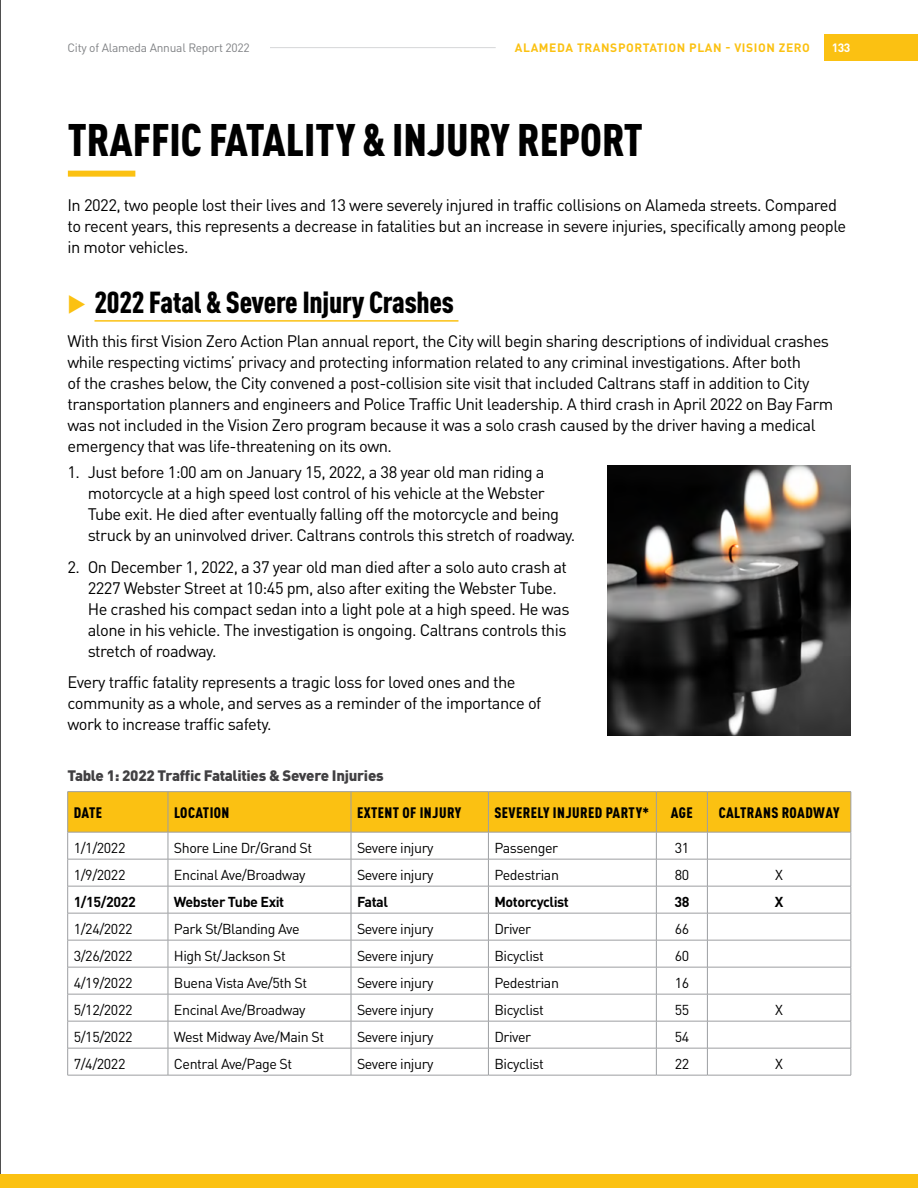
<style>
.page{position:relative;width:918px;height:1188px;background:#fff}
.page>*{position:absolute;margin:0;border:0;box-sizing:border-box;transform-origin:0 0}
.t1{font:900 condensed 45px "DINOT";color:#000}
.t2{font:900 condensed 30px "DINOT";letter-spacing:-.01em;color:#000}
.t3{font:16.5px/21px "DINOT";letter-spacing:-.03em;color:#000}
.t4{font:900 condensed 15px "DINOT";letter-spacing:.03em;color:#000}
.t5{font:900 15px "DINOT";letter-spacing:-.02em;color:#414042}
.t6{font:14.25px "DINOT";letter-spacing:-.03em;color:#000}
.t7{font:700 14.25px "DINOT";letter-spacing:-.03em;color:#000}
.t8{font:700 12px "DINOT";letter-spacing:.05em;color:#fbc112}
.t9{font:12px "DINOT";letter-spacing:-.02em;color:#808285}
.t10{font:700 12px "DINOT";color:#fff}
.s1{font-family:"Proxima Nova";font-stretch:normal;color:#fbc112}
</style>
<div class="page">
<hr style="left:0;top:0;width:1px;height:1188px;background:#000">
<div style="left:824px;top:34px;width:94px;height:27px;background:#fbc112"></div>
<hr style="left:270px;top:47px;width:226px;height:1px;background:#d5d7d8">
<div style="left:0;top:1174px;width:918px;height:14px;background:#fbc112"></div>
<hr style="left:94px;top:320px;width:364px;height:2px;background:#fbc112">
<div style="left:68px;top:171px;width:67px;height:6px;background:#fbc112"></div>
<hr style="left:68px;top:791px;width:100px;height:1px;background:#9d9fa2">
<hr style="left:168px;top:791px;width:183px;height:1px;background:#9d9fa2">
<hr style="left:351px;top:791px;width:137px;height:1px;background:#9d9fa2">
<hr style="left:488px;top:791px;width:168px;height:1px;background:#9d9fa2">
<hr style="left:656px;top:791px;width:51px;height:1px;background:#9d9fa2">
<hr style="left:707px;top:791px;width:144px;height:1px;background:#9d9fa2">
<svg style="left:67px;top:792px;width:785px;height:283px"></svg>
<hr style="left:68px;top:1075px;width:100px;height:1px;background:#9d9fa2">
<hr style="left:168px;top:1075px;width:183px;height:1px;background:#9d9fa2">
<hr style="left:351px;top:1075px;width:137px;height:1px;background:#9d9fa2">
<hr style="left:488px;top:1075px;width:168px;height:1px;background:#9d9fa2">
<hr style="left:656px;top:1075px;width:51px;height:1px;background:#9d9fa2">
<hr style="left:707px;top:1075px;width:144px;height:1px;background:#9d9fa2">
<img style="left:608px;top:466px;width:242px;height:270px">
<p class="t9" style="left:68px;top:40px;width:184px">City of Alameda Annual Report 2022</p>
<p class="t8" style="left:515px;top:40px;width:297px">ALAMEDA TRANSPORTATION PLAN - VISION ZERO</p>
<p class="t10" style="left:832px;top:40px;width:20px">133</p>
<h1 class="t1" style="left:68px;top:112px;width:577px">TRAFFIC FATALITY &amp; INJURY REPORT</h1>
<p class="t3" style="left:68px;top:194px;width:780px">In 2022, two people lost their lives and 13 were severely injured in traffic collisions on Alameda streets. Compared to recent years, this represents a decrease in fatalities but an increase in severe injuries, specifically among people in motor vehicles.</p>
<h2 class="t2" style="left:67px;top:284px;width:388px"><span class="s1">⊲</span> 2022 Fatal &amp; Severe Injury Crashes</h2>
<p class="t3" style="left:68px;top:330px;width:767px">With this first Vision Zero Action Plan annual report, the City will begin sharing descriptions of individual crashes while respecting victims’ privacy and protecting information related to any criminal investigations. After both<br>of the crashes below, the City convened a post-collision site visit that included Caltrans staff in addition to City transportation planners and engineers and Police Traffic Unit leadership. A third crash in April 2022 on Bay Farm was not included in the Vision Zero program because it was a solo crash caused by the driver having a medical emergency that was life-threatening on its own.</p>
<p class="t3" style="left:88px;top:462px;width:489px;text-indent:-20px">1. Just before 1:00 am on January 15, 2022, a 38 year old man riding a motorcycle at a high speed lost control of his vehicle at the Webster Tube exit. He died after eventually falling off the motorcycle and being struck by an uninvolved driver. Caltrans controls this stretch of roadway.</p>
<p class="t3" style="left:88px;top:556px;width:483px;text-indent:-20px">2. On December 1, 2022, a 37 year old man died after a solo auto crash at 2227 Webster Street at 10:45 pm, also after exiting the Webster Tube.<br>He crashed his compact sedan into a light pole at a high speed. He was alone in his vehicle. The investigation is ongoing. Caltrans controls this stretch of roadway.</p>
<p class="t3" style="left:68px;top:672px;width:476px">Every traffic fatality represents a tragic loss for loved ones and the community as a whole, and serves as a reminder of the importance of work to increase traffic safety.</p>
<p class="t5" style="left:68px;top:765px;width:318px">Table 1: 2022 Traffic Fatalities &amp; Severe Injuries</p>
<p class="t4" style="left:74px;top:803px;width:30px">DATE</p>
<p class="t4" style="left:174px;top:803px;width:57px">LOCATION</p>
<p class="t4" style="left:357px;top:803px;width:106px">EXTENT OF INJURY</p>
<p class="t4" style="left:495px;top:803px;width:156px">SEVERELY INJURED PARTY*</p>
<p class="t4" style="left:671px;top:803px;width:23px">AGE</p>
<p class="t4" style="left:719px;top:803px;width:122px">CALTRANS ROADWAY</p>
<p class="t6" style="left:74px;top:839px;width:53px">1/1/2022</p>
<p class="t6" style="left:174px;top:839px;width:140px">Shore Line Dr/Grand St</p>
<p class="t6" style="left:357px;top:839px;width:78px">Severe injury</p>
<p class="t6" style="left:494px;top:839px;width:65px">Passenger</p>
<p class="t6" style="left:675px;top:839px;width:16px">31</p>
<p class="t6" style="left:74px;top:866px;width:53px">1/9/2022</p>
<p class="t6" style="left:174px;top:866px;width:133px">Encinal Ave/Broadway</p>
<p class="t6" style="left:357px;top:866px;width:78px">Severe injury</p>
<p class="t6" style="left:494px;top:866px;width:66px">Pedestrian</p>
<p class="t6" style="left:675px;top:866px;width:16px">80</p>
<p class="t6" style="left:775px;top:866px;width:9px">X</p>
<p class="t7" style="left:74px;top:893px;width:64px">1/15/2022</p>
<p class="t7" style="left:174px;top:893px;width:112px">Webster Tube Exit</p>
<p class="t7" style="left:357px;top:893px;width:33px">Fatal</p>
<p class="t7" style="left:494px;top:893px;width:76px">Motorcyclist</p>
<p class="t7" style="left:674px;top:893px;width:17px">38</p>
<p class="t7" style="left:775px;top:893px;width:10px">X</p>
<p class="t6" style="left:74px;top:920px;width:60px">1/24/2022</p>
<p class="t6" style="left:174px;top:920px;width:127px">Park St/Blanding Ave</p>
<p class="t6" style="left:357px;top:920px;width:78px">Severe injury</p>
<p class="t6" style="left:494px;top:920px;width:38px">Driver</p>
<p class="t6" style="left:675px;top:920px;width:16px">66</p>
<p class="t6" style="left:74px;top:947px;width:60px">3/26/2022</p>
<p class="t6" style="left:174px;top:947px;width:113px">High St/Jackson St</p>
<p class="t6" style="left:357px;top:947px;width:78px">Severe injury</p>
<p class="t6" style="left:494px;top:947px;width:51px">Bicyclist</p>
<p class="t6" style="left:675px;top:947px;width:16px">60</p>
<p class="t6" style="left:74px;top:974px;width:60px">4/19/2022</p>
<p class="t6" style="left:174px;top:974px;width:135px">Buena Vista Ave/5th St</p>
<p class="t6" style="left:357px;top:974px;width:78px">Severe injury</p>
<p class="t6" style="left:494px;top:974px;width:66px">Pedestrian</p>
<p class="t6" style="left:675px;top:974px;width:16px">16</p>
<p class="t6" style="left:74px;top:1001px;width:60px">5/12/2022</p>
<p class="t6" style="left:174px;top:1001px;width:133px">Encinal Ave/Broadway</p>
<p class="t6" style="left:357px;top:1001px;width:78px">Severe injury</p>
<p class="t6" style="left:494px;top:1001px;width:51px">Bicyclist</p>
<p class="t6" style="left:675px;top:1001px;width:16px">55</p>
<p class="t6" style="left:775px;top:1001px;width:9px">X</p>
<p class="t6" style="left:74px;top:1028px;width:60px">5/15/2022</p>
<p class="t6" style="left:174px;top:1028px;width:152px">West Midway Ave/Main St</p>
<p class="t6" style="left:357px;top:1028px;width:78px">Severe injury</p>
<p class="t6" style="left:494px;top:1028px;width:38px">Driver</p>
<p class="t6" style="left:675px;top:1028px;width:16px">54</p>
<p class="t6" style="left:74px;top:1055px;width:53px">7/4/2022</p>
<p class="t6" style="left:174px;top:1055px;width:120px">Central Ave/Page St</p>
<p class="t6" style="left:357px;top:1055px;width:78px">Severe injury</p>
<p class="t6" style="left:494px;top:1055px;width:51px">Bicyclist</p>
<p class="t6" style="left:675px;top:1055px;width:16px">22</p>
<p class="t6" style="left:775px;top:1055px;width:9px">X</p>
</div>
